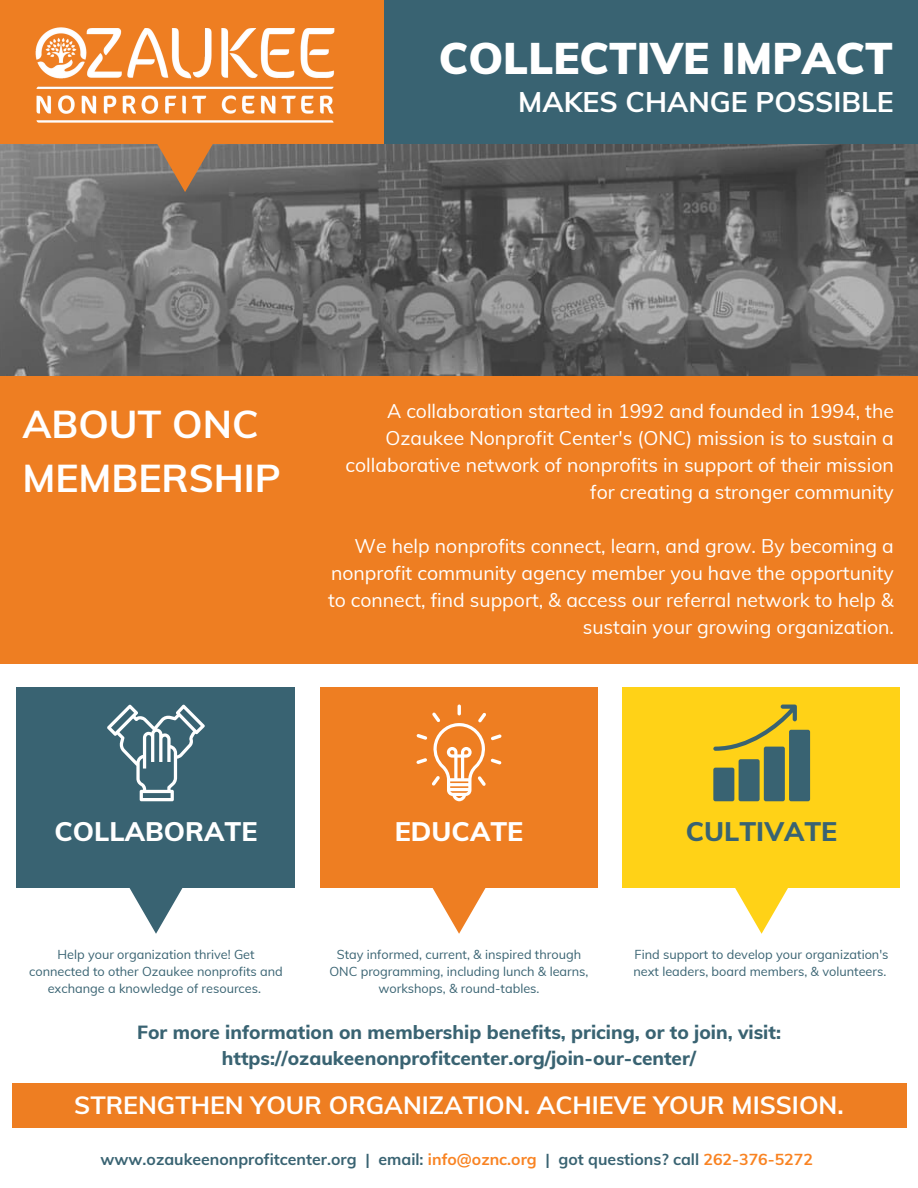
<style>
.page{position:relative;width:918px;height:1188px;background:#fff}
.page>*{position:absolute;margin:0;border:0;box-sizing:border-box;transform-origin:0 0}
.t1{font:900 43.35px "Muli";color:#fff}
.t2{font:700 38.85px "Muli";color:#fff}
.t3{font:700 28.5px "Muli";color:#fff}
.t4{font:800 26.85px "Muli";color:#fff}
.t5{font:800 26.85px "Muli";color:#396372}
.t6{font:700 24.9px "Muli";color:#fff}
.t7{font:19.35px/27px "Muli";color:#fff;text-align:right}
.t8{font:800 19.05px/26.2px "Muli";color:#396372;text-align:center}
.t9{font:700 15.9px "Muli";color:#396372}
.t10{font:12.75px/17px "Muli";color:#396372;text-align:center}
.s1{color:#f98322}
</style>
<div class="page">
<div style="left:623px;top:687px;width:277px;height:200px;background:#ffd217"></div>
<div style="left:16px;top:687px;width:279px;height:200px;background:#396372"></div>
<img style="left:0;top:144px;width:918px;height:232px">
<div style="left:384px;top:0;width:534px;height:144px;background:#396372"></div>
<img style="left:0;top:0;width:404px;height:239px">
<div style="left:0;top:376px;width:918px;height:288px;background:#ee7e22"></div>
<svg style="left:129px;top:887px;width:54px;height:47px"></svg>
<svg style="left:432px;top:887px;width:54px;height:47px"></svg>
<svg style="left:734px;top:887px;width:55px;height:47px"></svg>
<div style="left:320px;top:687px;width:278px;height:200px;background:#ee7e22"></div>
<svg style="left:107px;top:705px;width:98px;height:96px"></svg>
<svg style="left:416px;top:705px;width:86px;height:96px"></svg>
<div style="left:713px;top:768px;width:21px;height:33px;background:#396372;border-radius:2px"></div>
<div style="left:739px;top:759px;width:21px;height:42px;background:#396372;border-radius:2px"></div>
<div style="left:764px;top:747px;width:21px;height:54px;background:#396372;border-radius:2px"></div>
<div style="left:789px;top:730px;width:21px;height:71px;background:#396372;border-radius:2px"></div>
<svg style="left:713px;top:705px;width:84px;height:46px"></svg>
<div style="left:12px;top:1083px;width:894px;height:45px;background:#ee7e22"></div>
<p class="t1" style="left:439px;top:30px;width:456px">COLLECTIVE IMPACT</p>
<p class="t3" style="left:518px;top:83px;width:377px">MAKES CHANGE POSSIBLE</p>
<p class="t2" style="left:22px;top:399px;width:238px">ABOUT ONC</p>
<p class="t2" style="left:22px;top:453px;width:260px">MEMBERSHIP</p>
<p class="t7" style="left:346px;top:398px;width:550px">A collaboration started in 1992 and founded in 1994, the Ozaukee Nonprofit Center's (ONC) mission is to sustain a collaborative network of nonprofits in support of their mission for creating a stronger community</p>
<p class="t7" style="left:328px;top:533px;width:567px">We help nonprofits connect, learn, and grow. By becoming a nonprofit community agency member you have the opportunity to connect, find support, &amp; access our referral network to help &amp; sustain your growing organization.</p>
<p class="t4" style="left:55px;top:814px;width:204px">COLLABORATE</p>
<p class="t4" style="left:395px;top:814px;width:130px">EDUCATE</p>
<p class="t5" style="left:686px;top:814px;width:153px">CULTIVATE</p>
<p class="t10" style="left:29px;top:945px;width:255px">Help your organization thrive! Get connected to other Ozaukee nonprofits and exchange a knowledge of resources.</p>
<p class="t10" style="left:329px;top:945px;width:261px">Stay informed, current, &amp; inspired through<br>ONC programming, including lunch &amp; learns, workshops, &amp; round-tables.</p>
<p class="t10" style="left:633px;top:945px;width:257px;text-align:left">Find support to develop your organization's next leaders, board members, &amp; volunteers.</p>
<p class="t8" style="left:137px;top:1018px;width:645px">For more information on membership benefits, pricing, or to join, visit: https://ozaukeenonprofitcenter.org/join-our-center/</p>
<p class="t6" style="left:74px;top:1089px;width:771px">STRENGTHEN YOUR ORGANIZATION. ACHIEVE YOUR MISSION.</p>
<p class="t9" style="left:101px;top:1149px;width:714px">www.ozaukeenonprofitcenter.org | email: <span class="s1">info@oznc.org</span> | got questions? call <span class="s1">262-376-5272</span></p>
</div>
